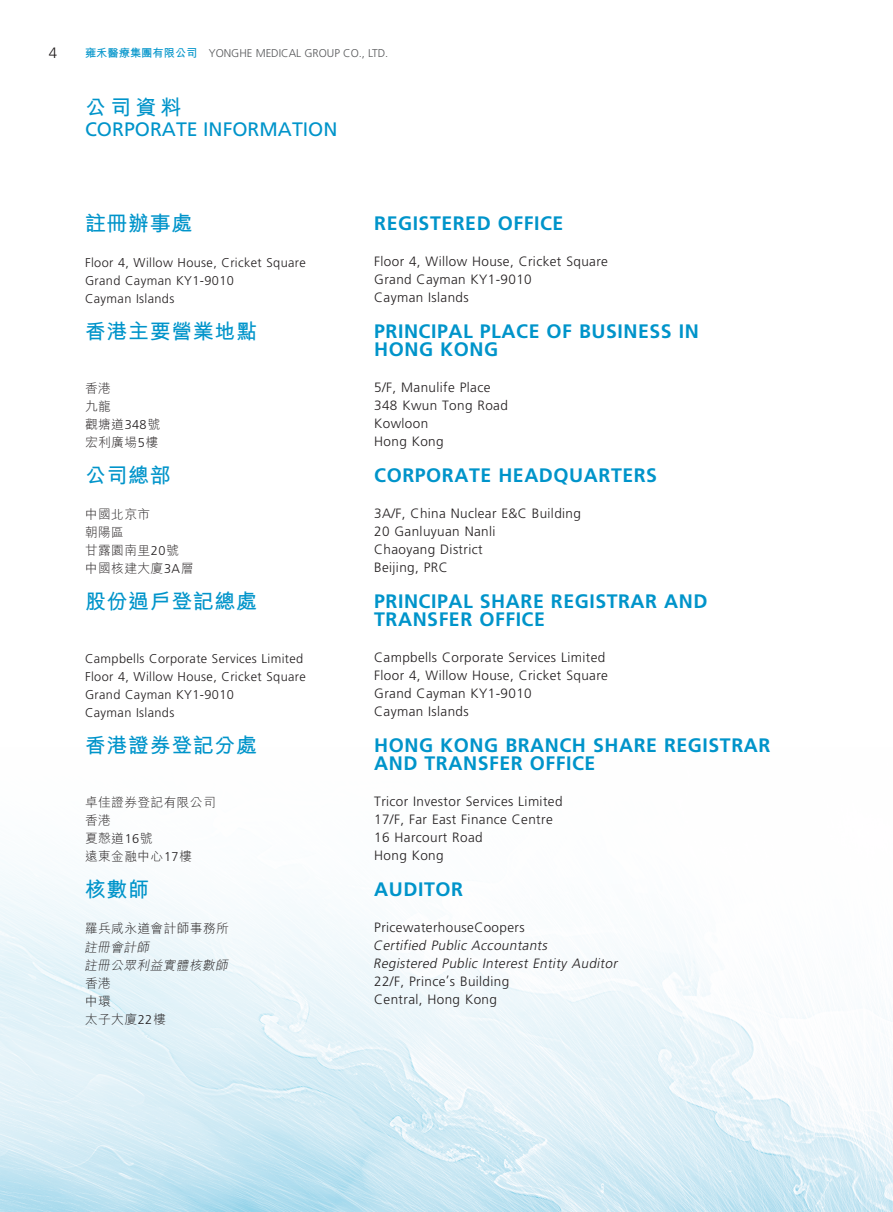
<style>
.page{position:relative;width:893px;height:1212px;background:#fff}
.page>*{position:absolute;margin:0;border:0;box-sizing:border-box;transform-origin:0 0}
.t1{font:700 21px "M Hei HK";letter-spacing:.03em;color:#0094ca}
.t2{font:700 19.5px/18px "Frutiger LT Std";letter-spacing:.03em;color:#0094ca}
.t3{font:19.5px "Frutiger LT Std";color:#0094ca}
.t4{font:300 15px "Frutiger LT Std";color:#231f20}
.t5{font:300 13.5px/18px "Frutiger LT Std";letter-spacing:.03em;color:#231f20}
.t6{font:italic 300 13.5px/18px "Frutiger LT Std";color:#231f20}
.t7{font:300 12.75px/18px "Frutiger LT Std";letter-spacing:.03em;color:#231f20}
.t8{font:300 12.75px/18px "M Hei HK";letter-spacing:.03em;color:#231f20}
.t9{font:italic 300 12.75px/18px "M Hei HK";color:#231f20}
.t10{font:300 11.25px "Frutiger LT Std";color:#57585a}
.s1{font-family:"M Hei HK";font-weight:700;color:#0094ca}
.s2{font-family:"Frutiger LT Std"}
</style>
<div class="page">
<img style="left:0;top:870px;width:893px;height:342px">
<p class="t4" style="left:49px;top:44px;width:10px">4</p>
<p class="t10" style="left:85px;top:47px;width:305px"><span class="s1">雍禾醫療集團有限公司</span> YONGHE MEDICAL GROUP CO., LTD.</p>
<h1 class="t1" style="left:85px;top:92px;width:98px">公司資料</h1>
<h2 class="t3" style="left:85px;top:118px;width:254px">CORPORATE INFORMATION</h2>
<h1 class="t1" style="left:85px;top:208px;width:109px">註冊辦事處</h1>
<p class="t7" style="left:85px;top:254px;width:222px">Floor 4, Willow House, Cricket Square<br>Grand Cayman KY1-9010<br>Cayman Islands</p>
<h1 class="t1" style="left:85px;top:316px;width:174px">香港主要營業地點</h1>
<p class="t8" style="left:85px;top:379px;width:77px">香港<br>九龍<br>觀塘道<span class="s2">348</span>號宏利廣場<span class="s2">5</span>樓</p>
<h1 class="t1" style="left:85px;top:460px;width:87px">公司總部</h1>
<p class="t8" style="left:85px;top:505px;width:110px">中國北京市<br>朝陽區<br>甘露園南里<span class="s2">20</span>號中國核建大廈<span class="s2">3A</span>層</p>
<h1 class="t1" style="left:85px;top:586px;width:174px">股份過戶登記總處</h1>
<p class="t7" style="left:85px;top:650px;width:222px">Campbells Corporate Services Limited<br>Floor 4, Willow House, Cricket Square<br>Grand Cayman KY1-9010<br>Cayman Islands</p>
<h1 class="t1" style="left:85px;top:730px;width:174px">香港證券登記分處</h1>
<p class="t8" style="left:85px;top:793px;width:132px">卓佳證券登記有限公司香港<br>夏愨道<span class="s2">16</span>號<br>遠東金融中心<span class="s2">17</span>樓</p>
<h1 class="t1" style="left:85px;top:874px;width:66px">核數師</h1>
<p class="t8" style="left:85px;top:919px;width:145px">羅兵咸永道會計師事務所</p>
<p class="t9" style="left:84px;top:937px;width:148px">註冊會計師<br>註冊公眾利益實體核數師</p>
<p class="t8" style="left:85px;top:973px;width:83px">香港<br>中環<br>太子大廈<span class="s2">22</span>樓</p>
<h2 class="t2" style="left:374px;top:214px;width:191px">REGISTERED OFFICE</h2>
<p class="t5" style="left:374px;top:253px;width:235px">Floor 4, Willow House, Cricket Square<br>Grand Cayman KY1-9010<br>Cayman Islands</p>
<h2 class="t2" style="left:374px;top:322px;width:326px">PRINCIPAL PLACE OF BUSINESS IN<br>HONG KONG</h2>
<p class="t5" style="left:374px;top:379px;width:135px">5/F, Manulife Place<br>348 Kwun Tong Road<br>Kowloon<br>Hong Kong</p>
<h2 class="t2" style="left:374px;top:466px;width:284px">CORPORATE HEADQUARTERS</h2>
<p class="t5" style="left:374px;top:505px;width:208px">3A/F, China Nuclear E&amp;C Building<br>20 Ganluyuan Nanli<br>Chaoyang District<br>Beijing, PRC</p>
<h2 class="t2" style="left:374px;top:592px;width:335px">PRINCIPAL SHARE REGISTRAR AND<br>TRANSFER OFFICE</h2>
<p class="t5" style="left:374px;top:649px;width:235px">Campbells Corporate Services Limited<br>Floor 4, Willow House, Cricket Square<br>Grand Cayman KY1-9010<br>Cayman Islands</p>
<h2 class="t2" style="left:374px;top:736px;width:398px">HONG KONG BRANCH SHARE REGISTRAR<br>AND TRANSFER OFFICE</h2>
<p class="t5" style="left:374px;top:793px;width:190px">Tricor Investor Services Limited<br>17/F, Far East Finance Centre<br>16 Harcourt Road<br>Hong Kong</p>
<h2 class="t2" style="left:374px;top:880px;width:90px">AUDITOR</h2>
<p class="t5" style="left:374px;top:919px;width:152px">PricewaterhouseCoopers</p>
<p class="t6" style="left:373px;top:937px;width:248px">Certified Public Accountants<br>Registered Public Interest Entity Auditor</p>
<p class="t5" style="left:374px;top:973px;width:137px">22/F, Prince’s Building<br>Central, Hong Kong</p>
</div>
